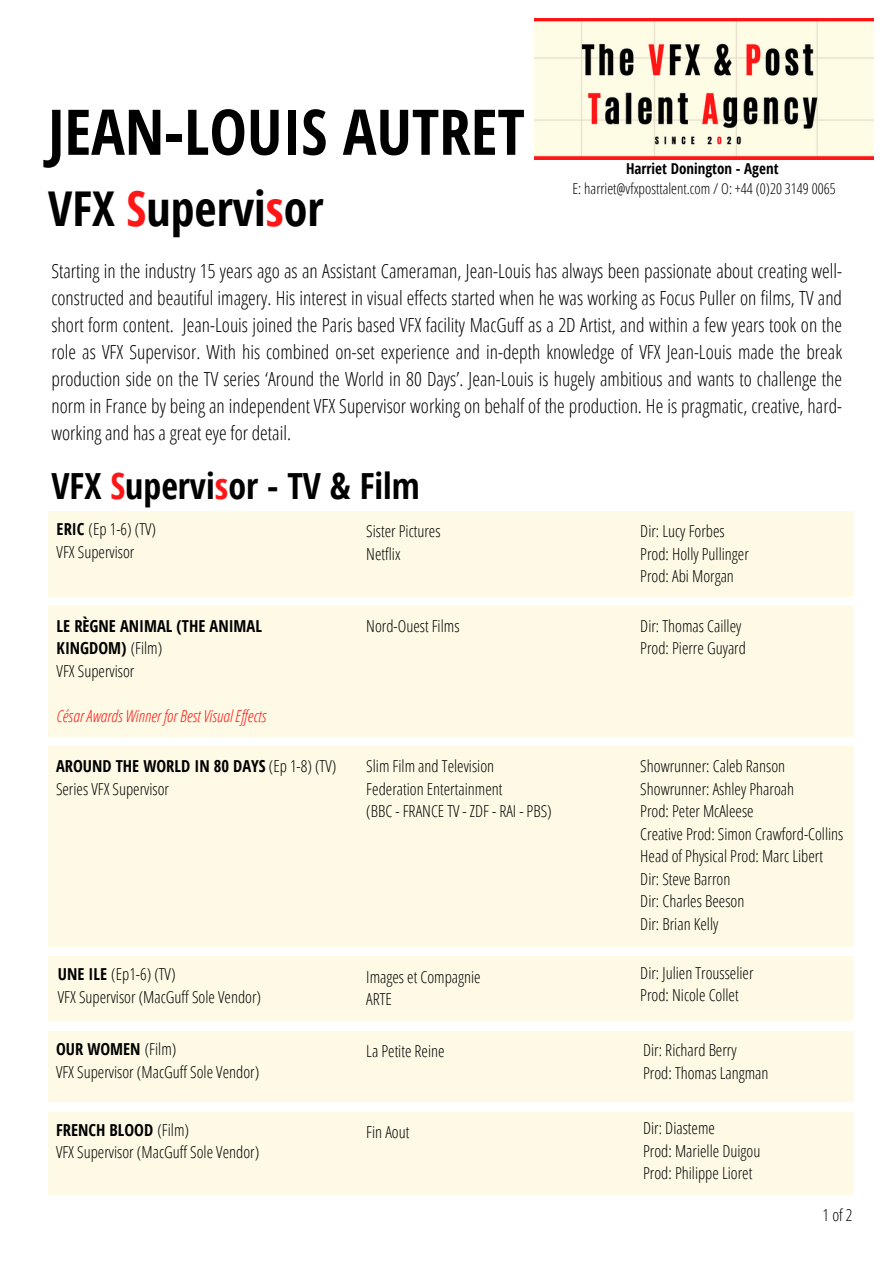
<style>
.page{position:relative;width:894px;height:1264px;background:#fff}
.page>*{position:absolute;margin:0;border:0;box-sizing:border-box;transform-origin:0 0}
.t1{font:700 63px "Open Sans Condensed";color:#000}
.t2{font:700 48px "Open Sans Condensed";color:#000}
.t3{font:700 36px "Open Sans Condensed";color:#000}
.t4{font:300 19.5px/27px "Open Sans Condensed";color:#000;text-align:justify}
.t5{font:300 16.5px "Open Sans Condensed";color:#000}
.t6{font:700 16.5px/22.5px "Open Sans Condensed";color:#000}
.t7{font:italic 300 16.5px "Open Sans Condensed";color:#ff1616}
.t8{font:300 15px "Open Sans Condensed";color:#000}
.t9{font:700 15px "Open Sans Condensed";color:#000}
.s1{color:#ff1616}
.s2{font-weight:700}
.s3{font-weight:300}
</style>
<div class="page">
<img style="left:534px;top:19px;width:339px;height:141px">
<div style="left:48px;top:746px;width:805px;height:200px;background:#fefae5"></div>
<div style="left:48px;top:956px;width:805px;height:65px;background:#fefae5"></div>
<div style="left:48px;top:1031px;width:805px;height:70px;background:#fefae5"></div>
<div style="left:48px;top:1111px;width:805px;height:83px;background:#fefae5"></div>
<div style="left:48px;top:606px;width:805px;height:131px;background:#fefae5"></div>
<div style="left:48px;top:511px;width:805px;height:86px;background:#fefae5"></div>
<p class="t1" style="left:48px;top:87px;width:478px">JEAN-LOUIS AUTRET</p>
<p class="t2" style="left:48px;top:174px;width:277px">VFX <span class="s1">S</span>upervi<span class="s1">s</span>or</p>
<h3 class="t9" style="left:625px;top:158px;width:154px">Harriet Donington - Agent</h3>
<h2 class="t8" style="left:572px;top:178px;width:264px">E: harriet@vfxposttalent.com / O: +44 (0)20 3149 0065</h2>
<p class="t4" style="left:51px;top:257px;width:791px">Starting in the industry 15 years ago as an Assistant Cameraman, Jean-Louis has always been passionate about creating well&shy;constructed and beautiful imagery. His interest in visual effects started when he was working as Focus Puller on films, TV and short form content. Jean-Louis joined the Paris based VFX facility MacGuff as a 2D Artist, and within a few years took on the role as VFX Supervisor. With his combined on-set experience and in-depth knowledge of VFX Jean-Louis made the break production side on the TV series ‘Around the World in 80 Days’. Jean-Louis is hugely ambitious and wants to challenge the norm in France by being an independent VFX Supervisor working on behalf of the production. He is pragmatic, creative, hard&shy;working and has a great eye for detail.</p>
<p class="t3" style="left:51px;top:460px;width:369px">VFX <span class="s1">S</span>upervi<span class="s1">s</span>or - TV &amp; Film</p>
<p class="t5" style="left:57px;top:517px;width:101px"><span class="s2">ERIC</span> (Ep 1-6) (TV)</p>
<p class="t5" style="left:57px;top:540px;width:79px">VFX Supervisor</p>
<p class="t5" style="left:366px;top:520px;width:76px">Sister Pictures</p>
<p class="t5" style="left:366px;top:542px;width:36px">Netflix</p>
<p class="t5" style="left:640px;top:520px;width:86px">Dir: Lucy Forbes</p>
<p class="t5" style="left:640px;top:542px;width:110px">Prod: Holly Pullinger</p>
<p class="t5" style="left:640px;top:565px;width:95px">Prod: Abi Morgan</p>
<p class="t6" style="left:57px;top:614px;width:207px">LE RÈGNE ANIMAL (THE ANIMAL<br>KINGDOM) <span class="s3">(Film)</span></p>
<p class="t5" style="left:57px;top:659px;width:79px">VFX Supervisor</p>
<p class="t7" style="left:57px;top:704px;width:211px">César Awards Winner for Best Visual Ef ects</p>
<p class="t5" style="left:366px;top:614px;width:95px">Nord-Ouest Films</p>
<p class="t5" style="left:640px;top:614px;width:103px">Dir: Thomas Cailley</p>
<p class="t5" style="left:640px;top:637px;width:107px">Prod: Pierre Guyard</p>
<p class="t6" style="left:56px;top:754px;width:282px">AROUND THE WORLD IN 80 DAYS <span class="s3">(Ep 1-8) (TV)</span></p>
<p class="t5" style="left:56px;top:777px;width:115px">Series VFX Supervisor</p>
<p class="t5" style="left:366px;top:754px;width:129px">Slim Film and Television</p>
<p class="t5" style="left:366px;top:777px;width:137px">Federation Entertainment</p>
<p class="t5" style="left:366px;top:799px;width:187px">(BBC - FRANCE TV - ZDF - RAI - PBS)</p>
<p class="t5" style="left:640px;top:754px;width:146px">Showrunner: Caleb Ranson</p>
<p class="t5" style="left:640px;top:777px;width:155px">Showrunner: Ashley Pharoah</p>
<p class="t5" style="left:640px;top:799px;width:115px">Prod: Peter McAleese</p>
<p class="t5" style="left:640px;top:822px;width:204px">Creative Prod: Simon Crawford-Collins</p>
<p class="t5" style="left:640px;top:844px;width:184px">Head of Physical Prod: Marc Libert</p>
<p class="t5" style="left:640px;top:867px;width:91px">Dir: Steve Barron</p>
<p class="t5" style="left:640px;top:889px;width:105px">Dir: Charles Beeson</p>
<p class="t5" style="left:640px;top:912px;width:79px">Dir: Brian Kelly</p>
<p class="t5" style="left:58px;top:962px;width:119px"><span class="s2">UNE ILE</span> (Ep1-6) (TV)</p>
<p class="t5" style="left:58px;top:985px;width:205px">VFX Supervisor (MacGuff Sole Vendor)</p>
<p class="t5" style="left:366px;top:965px;width:116px">Images et Compagnie</p>
<p class="t5" style="left:366px;top:987px;width:27px">ARTE</p>
<p class="t5" style="left:640px;top:961px;width:115px">Dir: Julien Trousselier</p>
<p class="t5" style="left:640px;top:983px;width:100px">Prod: Nicole Collet</p>
<p class="t6" style="left:56px;top:1037px;width:122px">OUR WOMEN <span class="s3">(Film)</span></p>
<p class="t5" style="left:56px;top:1059px;width:205px">VFX Supervisor (MacGuff Sole Vendor)</p>
<p class="t5" style="left:366px;top:1039px;width:80px">La Petite Reine</p>
<p class="t5" style="left:643px;top:1038px;width:95px">Dir: Richard Berry</p>
<p class="t5" style="left:643px;top:1061px;width:127px">Prod: Thomas Langman</p>
<p class="t6" style="left:56px;top:1117px;width:134px">FRENCH BLOOD <span class="s3">(Film)</span></p>
<p class="t5" style="left:56px;top:1140px;width:205px">VFX Supervisor (MacGuff Sole Vendor)</p>
<p class="t5" style="left:366px;top:1120px;width:45px">Fin Aout</p>
<p class="t5" style="left:643px;top:1116px;width:73px">Dir: Diasteme</p>
<p class="t5" style="left:643px;top:1139px;width:119px">Prod: Marielle Duigou</p>
<p class="t5" style="left:643px;top:1161px;width:111px">Prod: Philippe Lioret</p>
<p class="t5" style="left:822px;top:1203px;width:31px">1of2</p>
</div>
